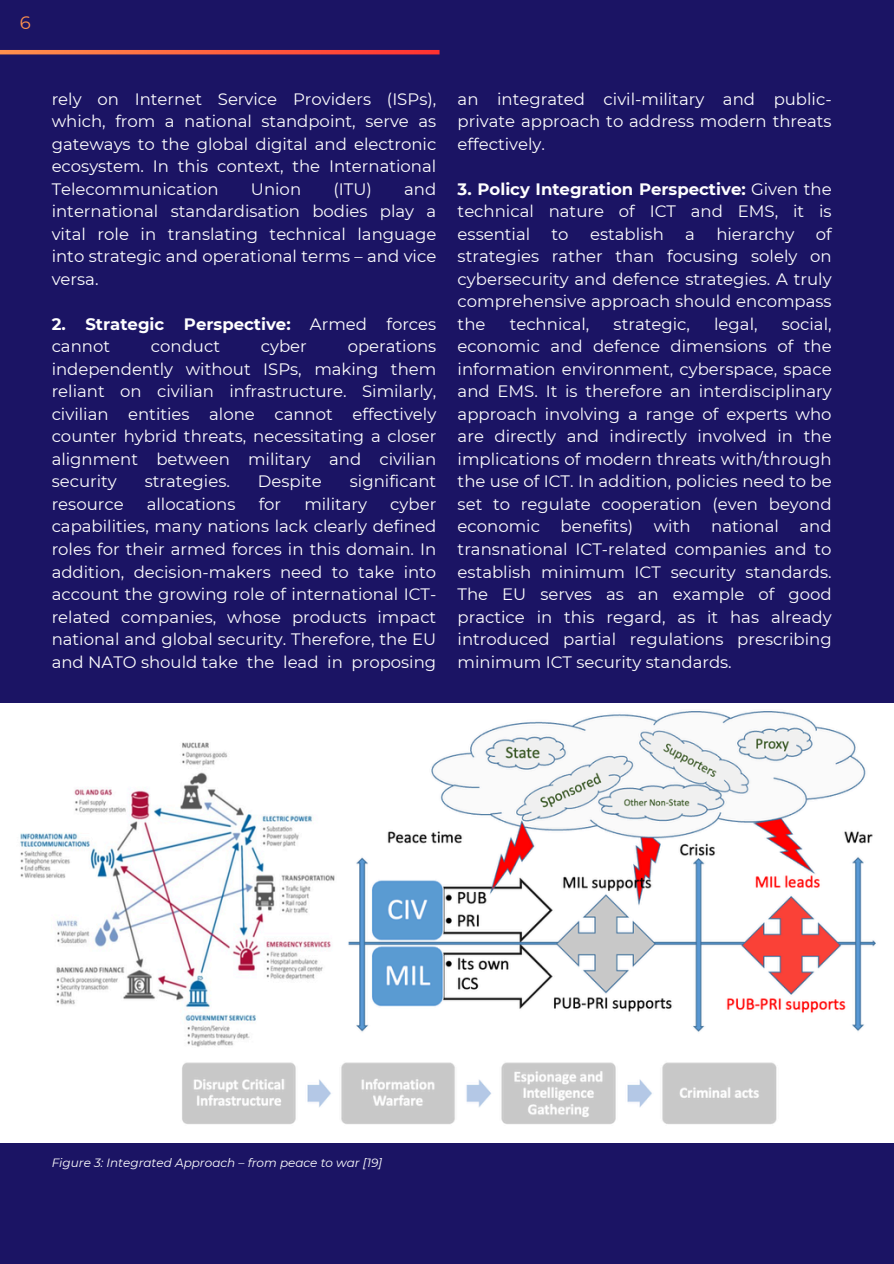
<style>
.page{position:relative;width:894px;height:1264px;background:#fff}
.page>*{position:absolute;margin:0;border:0;box-sizing:border-box;transform-origin:0 0}
.t1{font:18px "Montserrat";color:#ff914d}
.t2{font:16.5px/22.5px "Montserrat";color:#fefefe;text-align:justify}
.t3{font:700 16.5px/22.5px "Montserrat";color:#fefefe}
.t4{font:italic 12px "Montserrat";color:#fff}
.s1{font-weight:400}
.s2{font-weight:700}
</style>
<div class="page">
<div style="left:0;top:0;width:893px;height:1263px;background:#1b1464"></div>
<svg style="left:0;top:50px;width:439px;height:4px;background:#ff603e"></svg>
<img style="left:0;top:703px;width:893px;height:439px">
<h1 class="t1" style="left:20px;top:12px;width:12px">6</h1>
<p class="t2" style="left:52px;top:87px;width:386px">rely on Internet Service Providers (ISPs), which, from a national standpoint, serve as gateways to the global digital and electronic ecosystem. In this context, the International Telecommunication</p>
<p class="t2" style="left:52px;top:177px;width:386px;text-indent:352px">and international standardisation bodies play a vital role in translating technical language into strategic and operational terms – and vice versa.</p>
<h1 class="t3" style="left:52px;top:312px;width:386px">2. Strategic Perspective: <span class="s1">Armed forces cannot</span></h1>
<p class="t2" style="left:251px;top:177px;width:52px">Union</p>
<p class="t2" style="left:333px;top:177px;width:40px">(ITU)</p>
<h1 class="t2" style="left:52px;top:335px;width:386px;text-indent:296px">operations independently without ISPs, making them reliant on civilian infrastructure. Similarly, civilian entities alone cannot effectively counter hybrid threats, necessitating a closer alignment between military and civilian security</h1>
<h1 class="t2" style="left:151px;top:335px;width:71px">conduct</h1>
<h1 class="t2" style="left:261px;top:335px;width:47px">cyber</h1>
<h1 class="t2" style="left:145px;top:470px;width:87px">strategies.</h1>
<h1 class="t2" style="left:258px;top:470px;width:65px">Despite</h1>
<h1 class="t2" style="left:350px;top:470px;width:88px">significant</h1>
<h1 class="t2" style="left:52px;top:493px;width:73px">resource</h1>
<h1 class="t2" style="left:147px;top:493px;width:90px">allocations</h1>
<h1 class="t2" style="left:258px;top:493px;width:24px">for</h1>
<h1 class="t2" style="left:304px;top:493px;width:64px">military</h1>
<h1 class="t2" style="left:52px;top:493px;width:386px;text-indent:338px">cyber capabilities, many nations lack clearly defined roles for their armed forces in this domain. In addition, decision-makers need to take into account the growing role of international ICT&shy;related companies, whose products impact national and global security. Therefore, the EU and NATO should take the lead in proposing</h1>
<h1 class="t2" style="left:457px;top:87px;width:375px">an integrated civil-military and public&shy;private approach to address modern threats effectively.</h1>
<h1 class="t2" style="left:457px;top:177px;width:375px"><span class="s2">3. Policy Integration Perspective:</span> Given the technical nature of ICT and EMS, it is essential</h1>
<h1 class="t2" style="left:457px;top:222px;width:375px;text-indent:358px">of strategies rather than focusing solely on cybersecurity and defence strategies. A truly comprehensive approach should encompass the</h1>
<h1 class="t2" style="left:551px;top:222px;width:19px">to</h1>
<h1 class="t2" style="left:590px;top:222px;width:75px">establish</h1>
<h1 class="t2" style="left:685px;top:222px;width:11px">a</h1>
<h1 class="t2" style="left:716px;top:222px;width:79px">hierarchy</h1>
<h1 class="t2" style="left:457px;top:312px;width:375px;text-indent:324px">social, economic and defence dimensions of the information environment, cyberspace, space and EMS. It is therefore an interdisciplinary approach involving a range of experts who are directly and indirectly involved in the implications of modern threats with/through the use of ICT. In addition, policies need to be set to regulate cooperation (even beyond economic benefits) with national and transnational ICT-related companies and to establish minimum ICT security standards.<br>The EU serves as an example of good practice in this regard, as it has already introduced partial regulations prescribing minimum ICT security standards.</h1>
<h1 class="t2" style="left:509px;top:312px;width:81px">technical,</h1>
<h1 class="t2" style="left:613px;top:312px;width:78px">strategic,</h1>
<h1 class="t2" style="left:714px;top:312px;width:45px">legal,</h1>
<p class="t4" style="left:52px;top:1155px;width:332px">Figure 3: Integrated Approach – from peace to war [19]</p>
</div>
